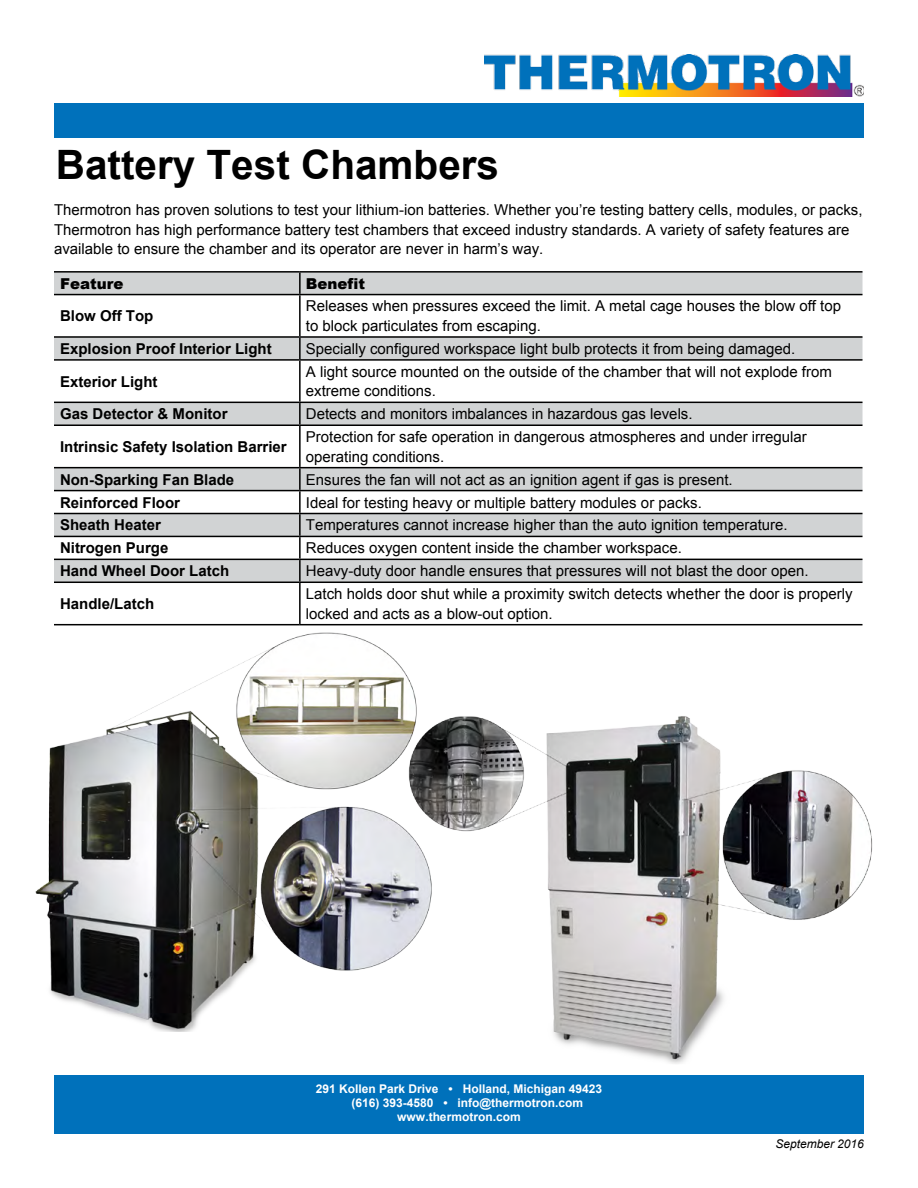
<style>
.page{position:relative;width:918px;height:1188px;background:#fff}
.page>*{position:absolute;margin:0;border:0;box-sizing:border-box;transform-origin:0 0}
.t1{font:700 40.5px "Arial";color:#000}
.t2{font:15px/19.5px "Arial";color:#000}
.t3{font:700 15px "Arial";color:#000}
.t4{font:900 15px "Arial";color:#000}
.t5{font:700 12px "Arial";color:#fff}
.t6{font:italic 12px "Arial";color:#000}
</style>
<div class="page">
<img style="left:485px;top:54px;width:379px;height:43px">
<div style="left:54px;top:104px;width:810px;height:34px;background:#0071bb"></div>
<div style="left:54px;top:1076px;width:810px;height:58px;background:#0071bb"></div>
<svg style="left:54px;top:273px;width:808px;height:309px"></svg>
<hr style="left:54px;top:271px;width:246px;height:2px;background:#000">
<hr style="left:300px;top:271px;width:562px;height:2px;background:#000">
<hr style="left:299px;top:273px;width:2px;height:21px;background:#000">
<hr style="left:54px;top:294px;width:246px;height:1px;background:#000">
<hr style="left:300px;top:294px;width:562px;height:1px;background:#000">
<hr style="left:299px;top:295px;width:2px;height:41px;background:#000">
<hr style="left:54px;top:336px;width:246px;height:2px;background:#000">
<hr style="left:300px;top:336px;width:562px;height:2px;background:#000">
<hr style="left:299px;top:338px;width:2px;height:21px;background:#000">
<hr style="left:54px;top:359px;width:246px;height:2px;background:#000">
<hr style="left:300px;top:359px;width:562px;height:2px;background:#000">
<hr style="left:299px;top:361px;width:2px;height:41px;background:#000">
<hr style="left:54px;top:402px;width:246px;height:1px;background:#000">
<hr style="left:300px;top:402px;width:562px;height:1px;background:#000">
<hr style="left:299px;top:403px;width:2px;height:21px;background:#000">
<hr style="left:54px;top:424px;width:246px;height:2px;background:#000">
<hr style="left:300px;top:424px;width:562px;height:2px;background:#000">
<hr style="left:299px;top:426px;width:2px;height:41px;background:#000">
<hr style="left:54px;top:467px;width:246px;height:1px;background:#000">
<hr style="left:300px;top:467px;width:562px;height:1px;background:#000">
<hr style="left:299px;top:468px;width:2px;height:22px;background:#000">
<hr style="left:54px;top:490px;width:246px;height:1px;background:#000">
<hr style="left:300px;top:490px;width:562px;height:1px;background:#000">
<hr style="left:299px;top:491px;width:2px;height:22px;background:#000">
<hr style="left:54px;top:513px;width:246px;height:1px;background:#000">
<hr style="left:300px;top:513px;width:562px;height:1px;background:#000">
<hr style="left:299px;top:514px;width:2px;height:22px;background:#000">
<hr style="left:54px;top:536px;width:246px;height:1px;background:#000">
<hr style="left:300px;top:536px;width:562px;height:1px;background:#000">
<hr style="left:299px;top:537px;width:2px;height:22px;background:#000">
<hr style="left:54px;top:559px;width:246px;height:1px;background:#000">
<hr style="left:300px;top:559px;width:562px;height:1px;background:#000">
<hr style="left:299px;top:560px;width:2px;height:22px;background:#000">
<hr style="left:54px;top:582px;width:246px;height:1px;background:#000">
<hr style="left:300px;top:582px;width:562px;height:1px;background:#000">
<hr style="left:299px;top:583px;width:2px;height:41px;background:#000">
<hr style="left:54px;top:624px;width:246px;height:1px;background:#000">
<hr style="left:300px;top:624px;width:562px;height:1px;background:#000">
<img style="left:434px;top:716px;width:439px;height:348px">
<img style="left:35px;top:632px;width:399px;height:400px">
<h1 class="t1" style="left:56px;top:138px;width:445px">Battery Test Chambers</h1>
<p class="t2" style="left:54px;top:200px;width:810px">Thermotron has proven solutions to test your lithium-ion batteries. Whether you’re testing battery cells, modules, or packs,<br>Thermotron has high performance battery test chambers that exceed industry standards. A variety of safety features are available to ensure the chamber and its operator are never in harm’s way.</p>
<p class="t4" style="left:60px;top:272px;width:65px">Feature</p>
<p class="t4" style="left:306px;top:272px;width:61px">Benefit</p>
<p class="t3" style="left:60px;top:306px;width:95px">Blow Off Top</p>
<p class="t2" style="left:306px;top:297px;width:537px">Releases when pressures exceed the limit. A metal cage houses the blow off top to block particulates from escaping.</p>
<p class="t3" style="left:60px;top:339px;width:213px">Explosion Proof Interior Light</p>
<p class="t2" style="left:306px;top:339px;width:491px">Specially configured workspace light bulb protects it from being damaged.</p>
<p class="t3" style="left:60px;top:371px;width:99px">Exterior Light</p>
<p class="t2" style="left:306px;top:362px;width:528px">A light source mounted on the outside of the chamber that will not explode from extreme conditions.</p>
<p class="t3" style="left:60px;top:404px;width:169px">Gas Detector &amp; Monitor</p>
<p class="t2" style="left:306px;top:404px;width:388px">Detects and monitors imbalances in hazardous gas levels.</p>
<p class="t3" style="left:60px;top:437px;width:228px">Intrinsic Safety Isolation Barrier</p>
<p class="t2" style="left:306px;top:427px;width:503px">Protection for safe operation in dangerous atmospheres and under irregular operating conditions.</p>
<p class="t3" style="left:60px;top:469px;width:176px">Non-Sparking Fan Blade</p>
<p class="t2" style="left:306px;top:470px;width:428px">Ensures the fan will not act as an ignition agent if gas is present.</p>
<p class="t3" style="left:60px;top:492px;width:122px">Reinforced Floor</p>
<p class="t2" style="left:306px;top:493px;width:397px">Ideal for testing heavy or multiple battery modules or packs.</p>
<p class="t3" style="left:60px;top:515px;width:102px">Sheath Heater</p>
<p class="t2" style="left:306px;top:516px;width:483px">Temperatures cannot increase higher than the auto ignition temperature.</p>
<p class="t3" style="left:60px;top:538px;width:110px">Nitrogen Purge</p>
<p class="t2" style="left:306px;top:538px;width:378px">Reduces oxygen content inside the chamber workspace.</p>
<p class="t3" style="left:60px;top:561px;width:171px">Hand Wheel Door Latch</p>
<p class="t2" style="left:306px;top:561px;width:504px">Heavy-duty door handle ensures that pressures will not blast the door open.</p>
<p class="t3" style="left:60px;top:594px;width:96px">Handle/Latch</p>
<p class="t2" style="left:306px;top:584px;width:548px">Latch holds door shut while a proximity switch detects whether the door is properly locked and acts as a blow-out option.</p>
<p class="t5" style="left:316px;top:1081px;width:288px">291 Kollen Park Drive • Holland, Michigan 49423</p>
<p class="t5" style="left:351px;top:1095px;width:233px">(616) 393-4580 • info@thermotron.com</p>
<p class="t5" style="left:397px;top:1108px;width:125px">www.thermotron.com</p>
<p class="t6" style="left:775px;top:1136px;width:90px">September 2016</p>
</div>
